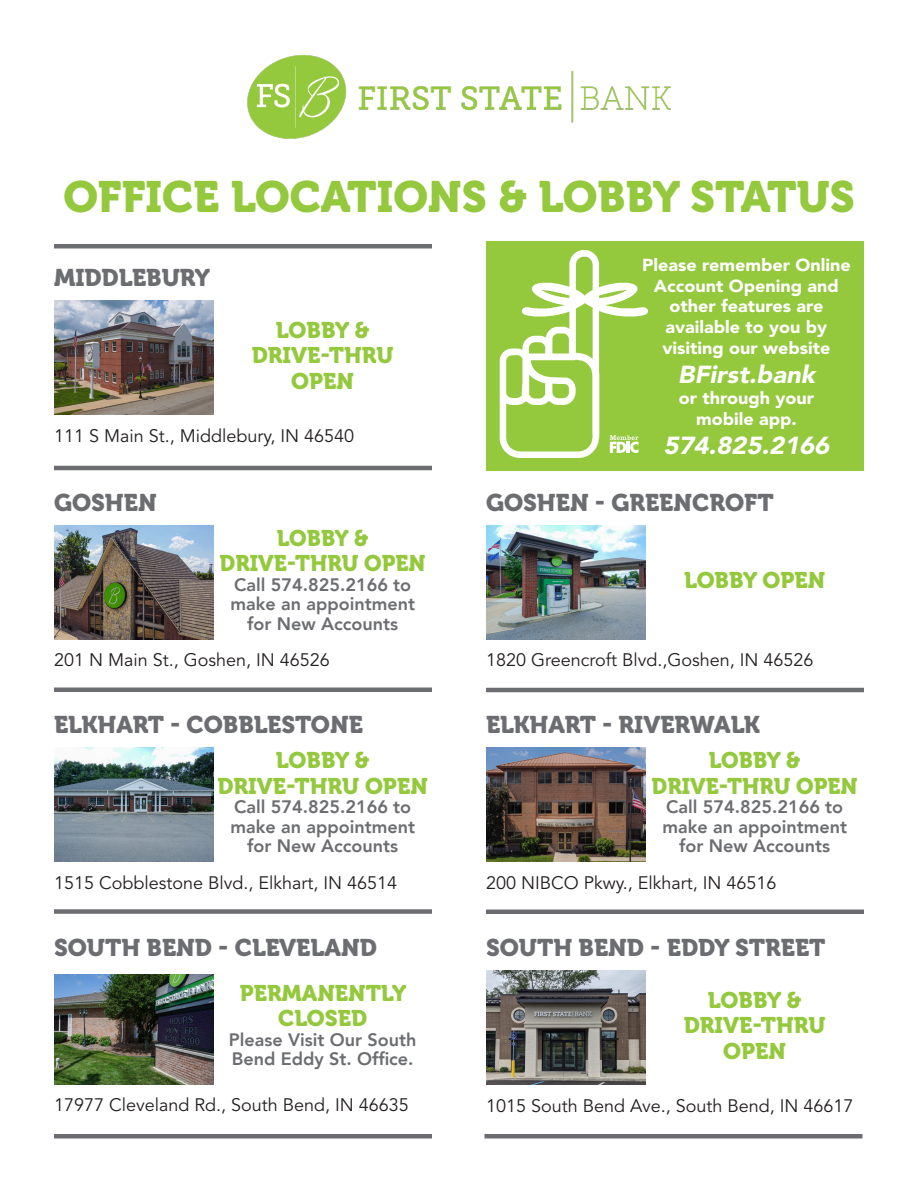
<style>
.page{position:relative;width:918px;height:1188px;background:#fff}
.page>*{position:absolute;margin:0;border:0;box-sizing:border-box;transform-origin:0 0}
.t1{font:43.5px "Museo 900";color:#94c83d}
.t2{font:italic 900 24.45px "Avenir LT Std";color:#fff;scale:1.04 1}
.t3{font:24px "Museo 900";color:#6c6d70}
.t4{font:22.5px/25.5px "Museo 900";color:#94c83d;text-align:center}
.t5{font:18px "Avenir LT Std";color:#231f20}
.t6{font:800 18px/19.5px "Avenir LT";color:#6c6d70;text-align:center}
.t7{font:900 17.25px/20.7px "Avenir LT Std";color:#fff;text-align:center;scale:1.04 1}
</style>
<div class="page">
<div style="left:486px;top:242px;width:378px;height:229px;background:#94c83d"></div>
<img style="left:247px;top:55px;width:424px;height:84px">
<img style="left:54px;top:301px;width:159px;height:114px">
<img style="left:486px;top:748px;width:159px;height:114px">
<img style="left:54px;top:525px;width:159px;height:114px">
<img style="left:54px;top:974px;width:159px;height:110px">
<img style="left:486px;top:525px;width:159px;height:114px">
<img style="left:486px;top:971px;width:159px;height:114px">
<img style="left:54px;top:748px;width:159px;height:114px">
<hr style="left:54px;top:244px;width:378px;height:4px;background:#6c6d70">
<hr style="left:54px;top:466px;width:378px;height:4px;background:#6c6d70">
<hr style="left:486px;top:688px;width:378px;height:4px;background:#6c6d70">
<hr style="left:54px;top:688px;width:378px;height:4px;background:#6c6d70">
<hr style="left:486px;top:910px;width:378px;height:4px;background:#6c6d70">
<div style="left:54px;top:909px;width:378px;height:5px;background:#6c6d70"></div>
<hr style="left:54px;top:1134px;width:378px;height:4px;background:#6c6d70">
<hr style="left:484px;top:1134px;width:378px;height:4px;background:#6c6d70">
<img style="left:499px;top:250px;width:149px;height:208px">
<svg style="left:610px;top:435px;width:29px;height:18px"></svg>
<p class="t1" style="left:63px;top:172px;width:793px">OFFICE LOCATIONS &amp; LOBBY STATUS</p>
<p class="t3" style="left:54px;top:264px;width:158px">MIDDLEBURY</p>
<p class="t4" style="left:276px;top:317px;width:95px">LOBBY &amp;</p>
<p class="t4" style="left:252px;top:343px;width:143px">DRIVE-THRU<br>OPEN</p>
<p class="t5" style="left:54px;top:425px;width:302px">111 S Main St., Middlebury, IN 46540</p>
<p class="t3" style="left:54px;top:489px;width:104px">GOSHEN</p>
<p class="t4" style="left:220px;top:525px;width:208px">LOBBY &amp;<br>DRIVE-THRU OPEN</p>
<p class="t6" style="left:230px;top:575px;width:186px">Call 574.825.2166 to make an appointment for New Accounts</p>
<p class="t5" style="left:54px;top:650px;width:277px">201 N Main St., Goshen, IN 46526</p>
<p class="t3" style="left:54px;top:711px;width:311px">ELKHART - COBBLESTONE</p>
<p class="t4" style="left:218px;top:748px;width:212px">LOBBY &amp;<br>DRIVE-THRU OPEN</p>
<p class="t6" style="left:230px;top:797px;width:186px">Call 574.825.2166 to make an appointment for New Accounts</p>
<p class="t5" style="left:54px;top:872px;width:345px">1515 Cobblestone Blvd., Elkhart, IN 46514</p>
<p class="t3" style="left:54px;top:934px;width:324px">SOUTH BEND - CLEVELAND</p>
<p class="t4" style="left:240px;top:980px;width:168px">PERMANENTLY<br>CLOSED</p>
<p class="t6" style="left:229px;top:1030px;width:189px;text-align:left">Please Visit Our South<br>Bend Eddy St. Office.</p>
<p class="t5" style="left:54px;top:1095px;width:356px">17977 Cleveland Rd., South Bend, IN 46635</p>
<p class="t7" style="left:642px;top:255px;width:202px">Please remember Online<br>Account Opening and</p>
<p class="t7" style="left:662px;top:296px;width:163px">other features are available to you by visiting our website</p>
<p class="t2" style="left:678px;top:360px;width:138px">BFirst.bank</p>
<p class="t7" style="left:679px;top:388px;width:132px">or through your</p>
<p class="t7" style="left:696px;top:408px;width:98px">mobile app.</p>
<p class="t2" style="left:663px;top:431px;width:166px">574.825.2166</p>
<p class="t3" style="left:486px;top:489px;width:289px">GOSHEN - GREENCROFT</p>
<p class="t4" style="left:684px;top:567px;width:143px">LOBBY OPEN</p>
<p class="t5" style="left:486px;top:650px;width:329px">1820 Greencroft Blvd.,Goshen, IN 46526</p>
<p class="t3" style="left:486px;top:711px;width:275px">ELKHART - RIVERWALK</p>
<p class="t4" style="left:652px;top:748px;width:208px">LOBBY &amp;<br>DRIVE-THRU OPEN</p>
<p class="t6" style="left:662px;top:797px;width:186px">Call 574.825.2166 to make an appointment for New Accounts</p>
<p class="t5" style="left:486px;top:872px;width:292px">200 NIBCO Pkwy., Elkhart, IN 46516</p>
<p class="t3" style="left:486px;top:934px;width:341px">SOUTH BEND - EDDY STREET</p>
<p class="t4" style="left:708px;top:987px;width:95px">LOBBY &amp;</p>
<p class="t4" style="left:684px;top:1013px;width:143px">DRIVE-THRU<br>OPEN</p>
<p class="t5" style="left:486px;top:1095px;width:369px">1015 South Bend Ave., South Bend, IN 46617</p>
</div>
